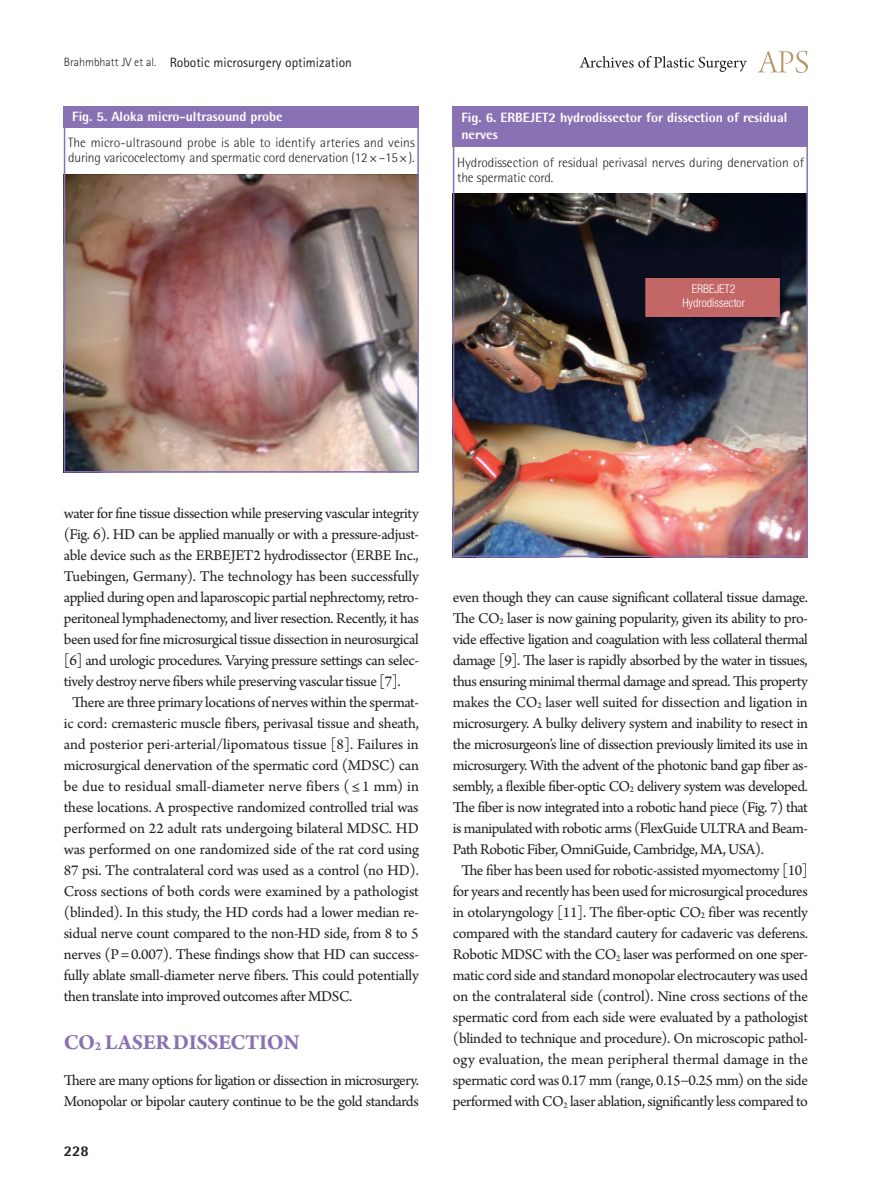
<style>
.page{position:relative;width:893px;height:1191px;background:#fff}
.page>*{position:absolute;margin:0;border:0;box-sizing:border-box;transform-origin:0 0}
.대제목{font:700 22.5px "Arno Pro";letter-spacing:-.02em;color:#8972b3}
.본문_성형{font:15.75px/21px "Arno Pro";letter-spacing:-.025em;color:#231f20;text-align:justify}
.t1{font:800 15px "Rotis Semi Sans Std";color:#231f20}
.그림__표-설명{font:300 13.5px/15px "Rotis Semi Sans Std";color:#231f20}
.표_그림_제목_볼드{font:800 13.5px/16.2px "Rotis Semi Sans Std";color:#fff}
.t2{font:13.5px "Rotis Sans Serif Std";color:#231f20}
.표_그림_캡션{font:300 condensed 12px "Helvetica Neue LT Std";color:#fff}
.s1{font-weight:300;font-size:12px}
.s2{font-size:13.05px}
.s3{font-size:9.15px}
</style>
<div class="page">
<svg style="left:757px;top:51px;width:51px;height:22px"></svg>
<svg style="left:579px;top:56px;width:168px;height:16px"></svg>
<div style="left:453px;top:106px;width:355px;height:41px;background:#8972b3"></div>
<img style="left:456px;top:193px;width:349px;height:361px">
<div style="left:453px;top:106px;width:355px;height:451px;border:2px solid #8972b3"></div>
<div style="left:64px;top:106px;width:355px;height:22px;background:#8972b3"></div>
<img style="left:67px;top:174px;width:349px;height:295px">
<div style="left:64px;top:106px;width:355px;height:366px;border:2px solid #8972b3"></div>
<p class="t2" style="left:64px;top:54px;width:290px"><span class="s1">Brahmbhatt JV et al.</span> Robotic microsurgery optimization</p>
<p class="표_그림_제목_볼드" style="left:72px;top:108px;width:212px">Fig. 5. Aloka micro-ultrasound probe</p>
<p class="그림__표-설명" style="left:68px;top:135px;width:348px">The micro-ultrasound probe is able to identify arteries and veins during varicocelectomy and spermatic cord denervation (12×–15×).</p>
<p class="표_그림_제목_볼드" style="left:461px;top:109px;width:327px">Fig. 6. ERBEJET2 hydrodissector for dissection of residual nerves</p>
<p class="그림__표-설명" style="left:457px;top:155px;width:348px">Hydrodissection of residual perivasal nerves during denervation of the spermatic cord.</p>
<p class="표_그림_캡션" style="left:692px;top:281px;width:45px">ERBEJET2</p>
<p class="표_그림_캡션" style="left:682px;top:296px;width:64px">Hydrodissector</p>
<p class="본문_성형" style="left:64px;top:504px;width:357px">water for fine tissue dissection while preserving vascular integrity (Fig. 6). HD can be applied manually or with a pressure-adjust&shy;able device such as the ERBEJET2 hydrodissector (ERBE Inc., Tuebingen, Germany). The technology has been successfully applied during open and laparoscopic partial nephrectomy, retro&shy;peritoneal lymphadenectomy, and liver resection. Recently, it has been used for fine microsurgical tissue dissection in neurosurgical [6] and urologic procedures. Varying pressure settings can selec&shy;tively destroy nerve fibers while preserving vascular tissue [7].</p>
<p class="본문_성형" style="left:64px;top:693px;width:357px;text-indent:9px">There are three primary locations of nerves within the spermat&shy;ic cord: cremasteric muscle fibers, perivasal tissue and sheath, and posterior peri-arterial/lipomatous tissue [8]. Failures in microsurgical denervation of the spermatic cord (MDSC) can be due to residual small-diameter nerve fibers ( ≤1 mm) in these locations. A prospective randomized controlled trial was performed on 22 adult rats undergoing bilateral MDSC. HD was performed on one randomized side of the rat cord using 87 psi. The contralateral cord was used as a control (no HD).<br>Cross sections of both cords were examined by a pathologist (blinded). In this study, the HD cords had a lower median re&shy;sidual nerve count compared to the non-HD side, from 8 to 5 nerves (P = 0.007). These findings show that HD can success&shy;fully ablate small-diameter nerve fibers. This could potentially then translate into improved outcomes after MDSC.</p>
<p class="대제목" style="left:64px;top:1029px;width:237px">CO<span class="s2">2</span> LASER DISSECTION</p>
<p class="본문_성형" style="left:64px;top:1071px;width:357px">There are many options for ligation or dissection in microsurgery.<br>Monopolar or bipolar cautery continue to be the gold standards</p>
<p class="t1" style="left:64px;top:1141px;width:27px">228</p>
<p class="본문_성형" style="left:453px;top:588px;width:357px">even though they can cause significant collateral tissue damage.<br>The CO<span class="s3">2</span> laser is now gaining popularity, given its ability to pro&shy;vide effective ligation and coagulation with less collateral thermal damage [9]. The laser is rapidly absorbed by the water in tissues, thus ensuring minimal thermal damage and spread. This property makes the CO<span class="s3">2</span> laser well suited for dissection and ligation in microsurgery. A bulky delivery system and inability to resect in the microsurgeon’s line of dissection previously limited its use in microsurgery. With the advent of the photonic band gap fiber as&shy;sembly, a flexible fiber-optic CO<span class="s3">2</span> delivery system was developed.<br>The fiber is now integrated into a robotic hand piece (Fig. 7) that is manipulated with robotic arms (FlexGuide ULTRA and Beam-Path Robotic Fiber, OmniGuide, Cambridge, MA, USA).</p>
<p class="본문_성형" style="left:453px;top:861px;width:357px;text-align:center">The fiber has been used for robotic-assisted myomectomy [10] for years and recently has been used for microsurgical procedures in otolaryngology [11]. The fiber-optic CO<span class="s3">2</span> fiber was recently compared with the standard cautery for cadaveric vas deferens.<br>Robotic MDSC with the CO<span class="s3">2</span> laser was performed on one sper&shy;matic cord side and standard monopolar electrocautery was used on the contralateral side (control). Nine cross sections of the spermatic cord from each side were evaluated by a pathologist (blinded to technique and procedure). On microscopic pathol&shy;ogy evaluation, the mean peripheral thermal damage in the spermatic cord was 0.17 mm (range, 0.15−0.25 mm) on the side performed with CO<span class="s3">2</span> laser ablation, significantly less compared to</p>
</div>
